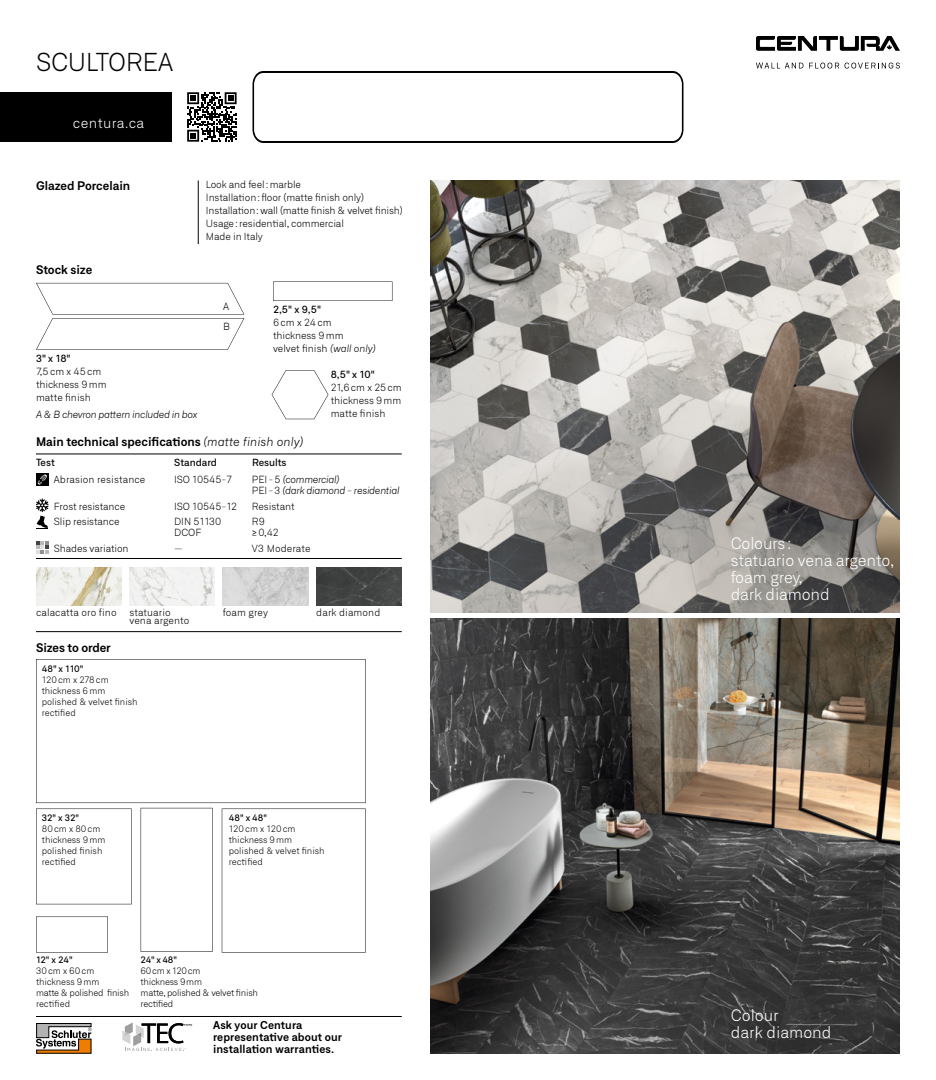
<style>
.page{position:relative;width:936px;height:1080px;background:#fff}
.page>*{position:absolute;margin:0;border:0;box-sizing:border-box;transform-origin:0 0}
.t1{font:300 25px "Neufile Grotesk";letter-spacing:-.01em;color:#000}
.t2{font:300 16px/17px "Neufile Grotesk";letter-spacing:-.01em;color:#fff}
.t3{font:300 14px "Neufile Grotesk";letter-spacing:.03em;color:#fff}
.t4{font:600 12px "Neufile Grotesk";color:#000}
.t5{font:600 11px/12px "Neufile Grotesk";letter-spacing:.01em;color:#000}
.t6{font:300 10px/13px "Neufile Grotesk";letter-spacing:-.01em;color:#000}
.t7{font:italic 300 10px/11px "Neufile Grotesk";letter-spacing:-.025em;color:#000}
.t8{font:300 10px/8px "Neufile Grotesk";letter-spacing:.01em;color:#000}
.t9{font:500 10px "Neufile Grotesk";color:#000}
.t10{font:300 9px/11px "Neufile Grotesk";letter-spacing:-.01em;color:#000}
.t11{font:500 9px "Neufile Grotesk";color:#000}
.s1{font-style:italic}
.s2{font-weight:300;font-style:italic}
.s3{font-style:normal}
</style>
<div class="page">
<img style="left:431px;top:181px;width:469px;height:431px">
<img style="left:431px;top:618px;width:469px;height:435px">
<hr style="left:36px;top:1016px;width:366px;height:1px;background:#000">
<hr style="left:198px;top:181px;width:1px;height:63px;background:#000">
<hr style="left:36px;top:558px;width:366px;height:1px;background:#000">
<hr style="left:36px;top:631px;width:366px;height:1px;background:#000">
<hr style="left:36px;top:454px;width:366px;height:1px;background:#000">
<svg style="left:36px;top:498px;width:13px;height:31px"></svg>
<svg style="left:36px;top:541px;width:13px;height:13px"></svg>
<div style="left:36px;top:473px;width:13px;height:13px;background:#000"></div>
<svg style="left:38px;top:475px;width:9px;height:10px"></svg>
<img style="left:36px;top:567px;width:85px;height:38px">
<img style="left:223px;top:567px;width:85px;height:38px">
<img style="left:316px;top:567px;width:86px;height:38px">
<img style="left:129px;top:567px;width:86px;height:38px">
<svg style="left:36px;top:659px;width:330px;height:144px"></svg>
<svg style="left:222px;top:809px;width:144px;height:144px"></svg>
<svg style="left:141px;top:808px;width:72px;height:144px"></svg>
<svg style="left:36px;top:917px;width:72px;height:36px"></svg>
<svg style="left:36px;top:809px;width:96px;height:95px"></svg>
<svg style="left:36px;top:283px;width:208px;height:67px"></svg>
<svg style="left:272px;top:370px;width:56px;height:49px"></svg>
<svg style="left:273px;top:281px;width:119px;height:20px"></svg>
<svg style="left:187px;top:92px;width:50px;height:50px"></svg>
<div style="left:0;top:92px;width:171px;height:50px;background:#000"></div>
<svg style="left:756px;top:63px;width:47px;height:5px"></svg>
<svg style="left:809px;top:63px;width:91px;height:6px"></svg>
<svg style="left:756px;top:36px;width:144px;height:15px"></svg>
<svg style="left:36px;top:1023px;width:56px;height:31px"></svg>
<svg style="left:122px;top:1022px;width:70px;height:29px"></svg>
<svg style="left:252px;top:71px;width:432px;height:72px"></svg>
<h1 class="t1" style="left:36px;top:46px;width:139px">SCULTOREA</h1>
<h3 class="t3" style="left:73px;top:114px;width:73px">centura.ca</h3>
<p class="t4" style="left:36px;top:177px;width:96px">Glazed Porcelain</p>
<p class="t6" style="left:206px;top:178px;width:198px">Look and feel: marble<br>Installation: floor (matte finish only)<br>Installation: wall (matte finish &amp; velvet finish)<br>Usage: residential, commercial<br>Made in Italy</p>
<p class="t4" style="left:36px;top:262px;width:58px">Stock size</p>
<p class="t9" style="left:36px;top:352px;width:36px">3" x 18"</p>
<p class="t6" style="left:36px;top:365px;width:72px">7,5cm x 45cm thickness 9mm matte finish</p>
<p class="t7" style="left:36px;top:408px;width:163px">A &amp; B chevron pattern included in box</p>
<p class="t6" style="left:223px;top:296px;width:8px;line-height:20.7px">A<br>B</p>
<p class="t9" style="left:273px;top:303px;width:49px">2,5" x 9,5"</p>
<p class="t6" style="left:273px;top:316px;width:104px">6cm x 24cm thickness 9mm<br>velvet finish <span class="s1">(wall only)</span></p>
<p class="t9" style="left:331px;top:368px;width:46px">8,5" x 10"</p>
<p class="t6" style="left:331px;top:380px;width:73px;text-align:justify">21,6cm x 25cm thickness 9mm matte finish</p>
<p class="t4" style="left:36px;top:434px;width:269px">Main technical specifications <span class="s2">(matte finish only)</span></p>
<p class="t9" style="left:36px;top:456px;width:20px">Test</p>
<p class="t9" style="left:174px;top:456px;width:44px">Standard</p>
<p class="t9" style="left:252px;top:456px;width:36px">Results</p>
<p class="t8" style="left:54px;top:475px;width:93px">Abrasion resistance</p>
<p class="t6" style="left:54px;top:498px;width:73px;line-height:15.5px">Frost resistance<br>Slip resistance</p>
<p class="t6" style="left:54px;top:541px;width:76px">Shades variation</p>
<p class="t7" style="left:252px;top:474px;width:149px"><span class="s3">PEI-5</span> (commercial)<br><span class="s3">PEI-3</span> (dark diamond - residential</p>
<p class="t6" style="left:252px;top:498px;width:44px;line-height:15.5px">Resistant<br>R9</p>
<p class="t6" style="left:252px;top:525px;width:60px;line-height:15.5px">≥0,42<br>V3 Moderate</p>
<p class="t6" style="left:174px;top:473px;width:59px">ISO 10545-7</p>
<p class="t6" style="left:174px;top:498px;width:64px;line-height:15.5px">ISO 10545-12<br>DIN 51130</p>
<p class="t6" style="left:174px;top:525px;width:29px;line-height:15.5px">DCOF —</p>
<p class="t8" style="left:36px;top:608px;width:82px">calacatta oro fino</p>
<p class="t8" style="left:129px;top:608px;width:62px">statuario vena argento</p>
<p class="t6" style="left:223px;top:605px;width:47px">foam grey</p>
<p class="t8" style="left:316px;top:608px;width:66px">dark diamond</p>
<p class="t4" style="left:36px;top:640px;width:76px">Sizes to order</p>
<p class="t11" style="left:42px;top:663px;width:43px">48" x 110"</p>
<p class="t10" style="left:42px;top:674px;width:97px">120cm x 278cm thickness 6mm polished &amp; velvet finish rectified</p>
<p class="t11" style="left:42px;top:812px;width:39px">32" x 32"</p>
<p class="t10" style="left:42px;top:823px;width:65px">80cm x 80cm thickness 9mm polished finish rectified</p>
<p class="t11" style="left:229px;top:812px;width:40px">48" x 48"</p>
<p class="t10" style="left:229px;top:823px;width:97px">120cm x 120cm thickness 9mm polished &amp; velvet finish rectified</p>
<p class="t11" style="left:36px;top:954px;width:38px">12" x 24"</p>
<p class="t10" style="left:36px;top:965px;width:95px">30cm x 60cm thickness 9mm<br>matte &amp; polished finish rectified</p>
<p class="t11" style="left:141px;top:954px;width:38px">24" x 48"</p>
<p class="t10" style="left:141px;top:965px;width:119px">60cm x 120cm<br>thickness 9mm<br>matte, polished &amp; velvet finish rectified</p>
<p class="t5" style="left:213px;top:1019px;width:130px">Ask your Centura representative about our installation warranties.</p>
<h2 class="t2" style="left:731px;top:535px;width:165px">Colours:<br>statuario vena argento, foam grey,<br>dark diamond</h2>
<h2 class="t2" style="left:731px;top:1007px;width:102px">Colour<br>dark diamond</h2>
</div>
